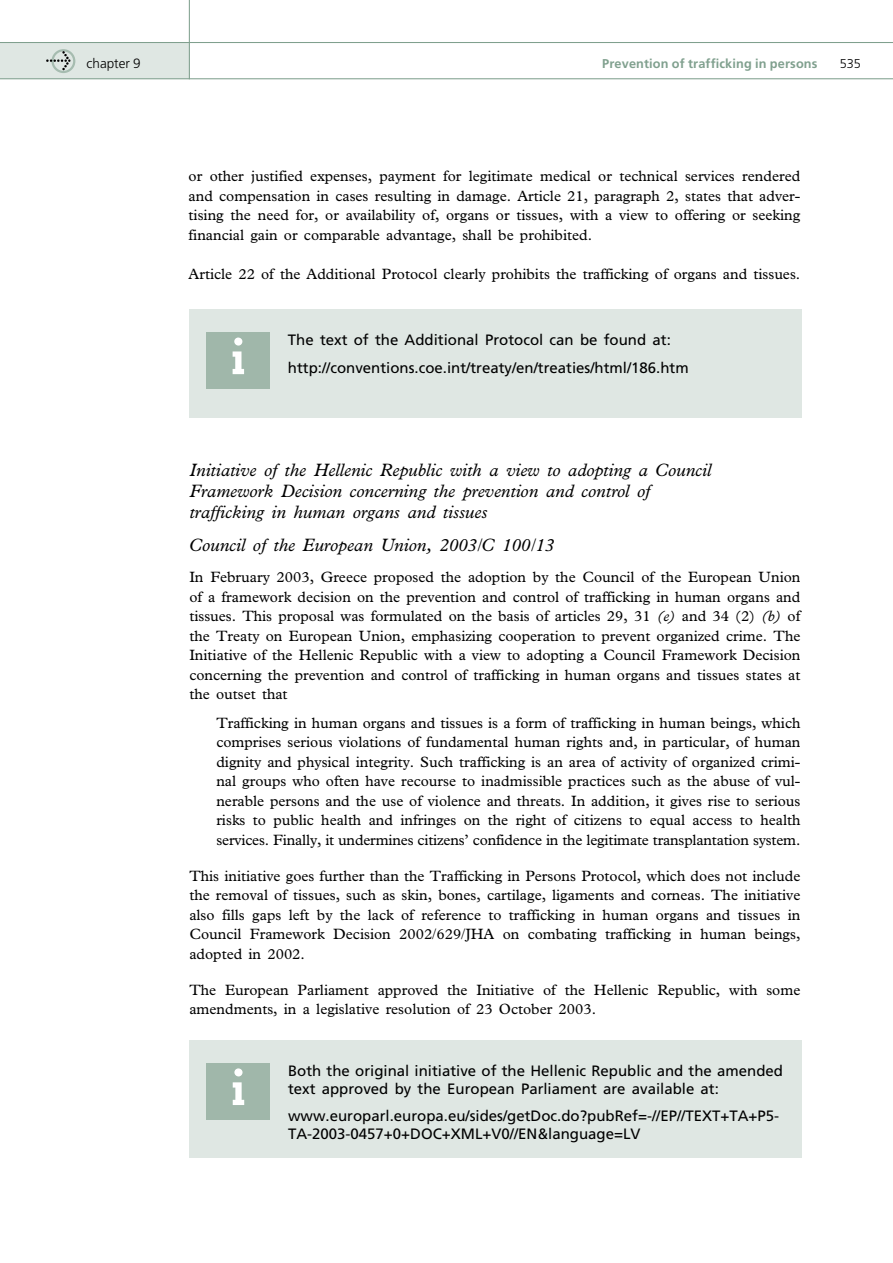
<style>
.page{position:relative;width:893px;height:1263px;background:#fff}
.page>*{position:absolute;margin:0;border:0;box-sizing:border-box;transform-origin:0 0}
.t1{font:700 54px "Beton EF";color:#fff}
.t2{font:italic 18px/21px "Plantin";color:#000}
.t3{font:15px/19.5px "Plantin";color:#000;text-align:justify}
.t4{font:15px/18px "Frutiger";color:#000}
.t5{font:300 13.5px "Frutiger";color:#000}
.t6{font:700 12.75px "Frutiger";letter-spacing:.01em;color:#80a08e}
.t7{font:300 12.75px "Frutiger";color:#000}
.s1{font-style:italic}
</style>
<div class="page">
<div style="left:0;top:43px;width:189px;height:36px;background:#dfe7e3"></div>
<hr style="left:0;top:42px;width:893px;height:1px;background:#80a08e">
<svg style="left:57px;top:49px;width:18px;height:24px"></svg>
<img style="left:46px;top:51px;width:24px;height:20px">
<hr style="left:0;top:78px;width:893px;height:1px;background:#80a08e">
<hr style="left:189px;top:0;width:1px;height:79px;background:#80a08e">
<div style="left:190px;top:309px;width:612px;height:108px;background:#dfe7e3"></div>
<div style="left:206px;top:333px;width:64px;height:56px;background:#a0b7aa"></div>
<div style="left:190px;top:1040px;width:612px;height:117px;background:#dfe7e3"></div>
<div style="left:206px;top:1063px;width:64px;height:56px;background:#a0b7aa"></div>
<p class="t5" style="left:87px;top:58px;width:56px">chapter 9</p>
<p class="t6" style="left:602px;top:59px;width:217px">Prevention of trafficking in persons</p>
<p class="t7" style="left:840px;top:58px;width:23px">535</p>
<p class="t3" style="left:189px;top:168px;width:613px">or other justified expenses, payment for legitimate medical or technical services rendered and compensation in cases resulting in damage. Article 21, paragraph 2, states that adver&shy;tising the need for, or availability of, organs or tissues, with a view to offering or seeking financial gain or comparable advantage, shall be prohibited.</p>
<p class="t3" style="left:189px;top:265px;width:613px">Article 22 of the Additional Protocol clearly prohibits the trafficking of organs and tissues.</p>
<h1 class="t1" style="left:230px;top:338px;width:17px">i</h1>
<p class="t4" style="left:288px;top:332px;width:384px">The text of the Additional Protocol can be found at:</p>
<p class="t4" style="left:288px;top:359px;width:402px">http://conventions.coe.int/treaty/en/treaties/html/186.htm</p>
<p class="t2" style="left:189px;top:461px;width:524px">Initiative of the Hellenic Republic with a view to adopting a Council<br>Framework Decision concerning the prevention and control of trafficking in human organs and tissues</p>
<p class="t2" style="left:189px;top:536px;width:366px">Council of the European Union, 2003/C 100/13</p>
<p class="t3" style="left:189px;top:569px;width:613px">In February 2003, Greece proposed the adoption by the Council of the European Union of a framework decision on the prevention and control of trafficking in human organs and tissues. This proposal was formulated on the basis of articles 29, 31 <span class="s1">(e)</span> and 34 (2) <span class="s1">(b)</span> of the Treaty on European Union, emphasizing cooperation to prevent organized crime. The Initiative of the Hellenic Republic with a view to adopting a Council Framework Decision concerning the prevention and control of trafficking in human organs and tissues states at the outset that</p>
<p class="t3" style="left:216px;top:714px;width:586px">Trafficking in human organs and tissues is a form of trafficking in human beings, which comprises serious violations of fundamental human rights and, in particular, of human dignity and physical integrity. Such trafficking is an area of activity of organized crimi&shy;nal groups who often have recourse to inadmissible practices such as the abuse of vul&shy;nerable persons and the use of violence and threats. In addition, it gives rise to serious risks to public health and infringes on the right of citizens to equal access to health services. Finally, it undermines citizens’ confidence in the legitimate transplantation system.</p>
<p class="t3" style="left:189px;top:867px;width:613px">This initiative goes further than the Trafficking in Persons Protocol, which does not include the removal of tissues, such as skin, bones, cartilage, ligaments and corneas. The initiative also fills gaps left by the lack of reference to trafficking in human organs and tissues in Council Framework Decision 2002/629/JHA on combating trafficking in human beings, adopted in 2002.</p>
<p class="t3" style="left:189px;top:981px;width:613px">The European Parliament approved the Initiative of the Hellenic Republic, with some amendments, in a legislative resolution of 23 October 2003.</p>
<h1 class="t1" style="left:230px;top:1069px;width:17px">i</h1>
<p class="t4" style="left:288px;top:1063px;width:496px">Both the original initiative of the Hellenic Republic and the amended text approved by the European Parliament are available at:</p>
<p class="t4" style="left:288px;top:1108px;width:493px">www.europarl.europa.eu/sides/getDoc.do?pubRef=-//EP//TEXT+TA+P5-<br>TA-2003-0457+0+DOC+XML+V0//EN&amp;language=LV</p>
</div>
